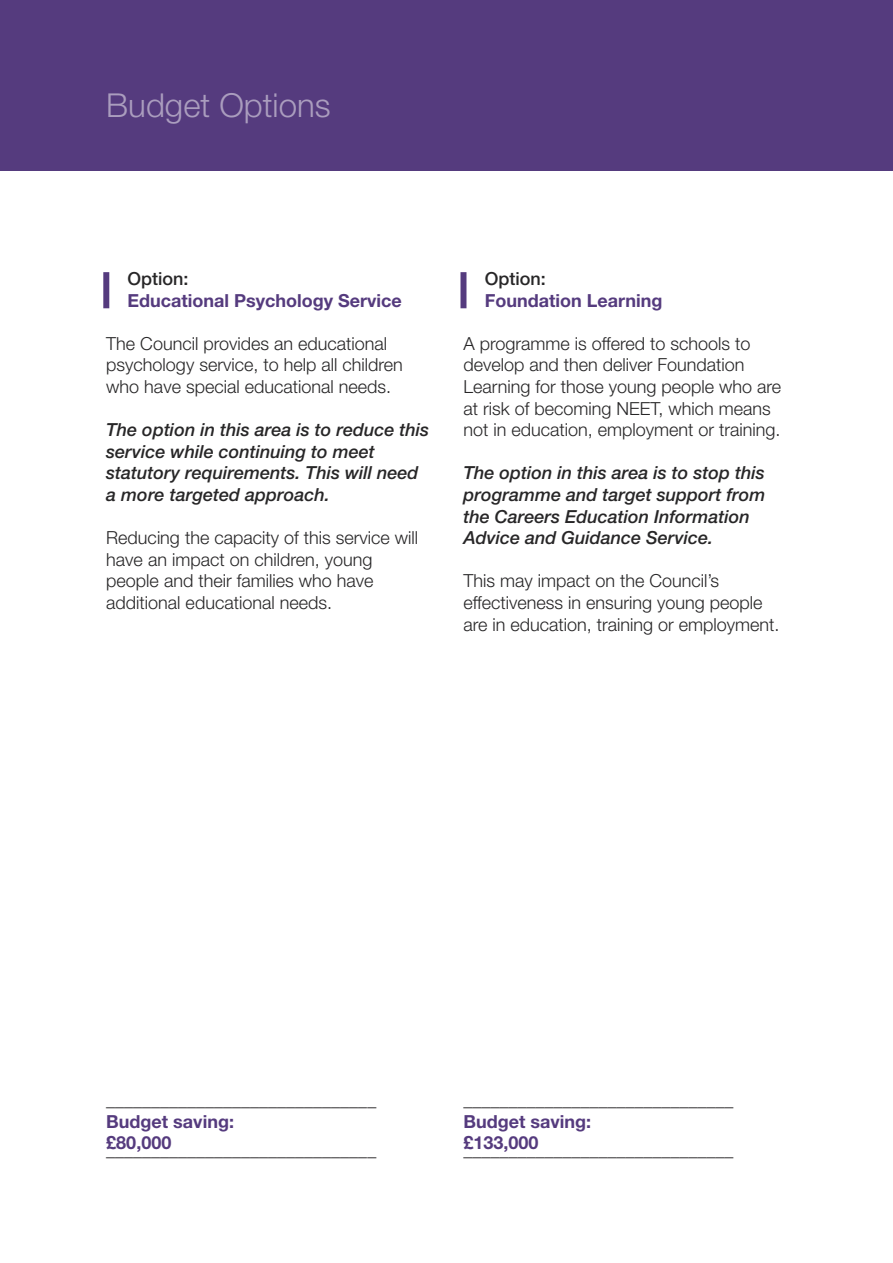
<style>
.page{position:relative;width:893px;height:1263px;background:#fff}
.page>*{position:absolute;margin:0;border:0;box-sizing:border-box;transform-origin:0 0}
.t1{font:300 33px "Helvetica Neue LT Std";color:#aa9dbe}
.t2{font:300 18px/21.6px "Helvetica Neue LT Std";color:#272627}
.t3{font:italic 500 18px/21.6px "Helvetica Neue LT Std";color:#272627}
.t4{font:700 18px/21.6px "Helvetica Neue LT Std";color:#553b7e}
.t5{font:700 18px "Helvetica Neue LT Std";color:#272627}
.t6{font:500 18px "Helvetica Neue LT Std";color:#272627}
</style>
<div class="page">
<div style="left:103px;top:272px;width:6px;height:36px;background:#553b7e"></div>
<div style="left:460px;top:272px;width:6px;height:36px;background:#553b7e"></div>
<div style="left:0;top:0;width:893px;height:170px;background:#553b7e"></div>
<h1 class="t1" style="left:106px;top:93px;width:226px">Budget Options</h1>
<p class="t6" style="left:128px;top:272px;width:63px">Option:</p>
<p class="t4" style="left:128px;top:291px;width:276px">Educational Psychology Service</p>
<p class="t2" style="left:106px;top:334px;width:298px">The Council provides an educational psychology service, to help all children who have special educational needs.</p>
<p class="t3" style="left:106px;top:421px;width:324px">The option in this area is to reduce this service while continuing to meet statutory requirements. This will need a more targeted approach.</p>
<p class="t2" style="left:106px;top:529px;width:313px">Reducing the capacity of this service will have an impact on children, young people and their families who have additional educational needs.</p>
<p class="t6" style="left:485px;top:272px;width:63px">Option:</p>
<p class="t4" style="left:485px;top:291px;width:179px">Foundation Learning</p>
<p class="t2" style="left:463px;top:334px;width:319px">A programme is offered to schools to develop and then deliver Foundation Learning for those young people who are at risk of becoming NEET, which means not in education, employment or training.</p>
<p class="t3" style="left:463px;top:464px;width:304px">The option in this area is to stop this programme and target support from the Careers Education Information Advice and Guidance Service.</p>
<p class="t2" style="left:463px;top:572px;width:318px">This may impact on the Council’s effectiveness in ensuring young people are in education, training or employment.</p>
<p class="t2" style="left:106px;top:1090px;width:271px">______________________________</p>
<p class="t4" style="left:106px;top:1112px;width:129px">Budget saving: £80,000</p>
<p class="t5" style="left:106px;top:1143px;width:271px">______________________________</p>
<p class="t2" style="left:463px;top:1090px;width:271px">______________________________</p>
<p class="t4" style="left:463px;top:1112px;width:129px">Budget saving: £133,000</p>
<p class="t5" style="left:463px;top:1143px;width:271px">______________________________</p>
</div>
